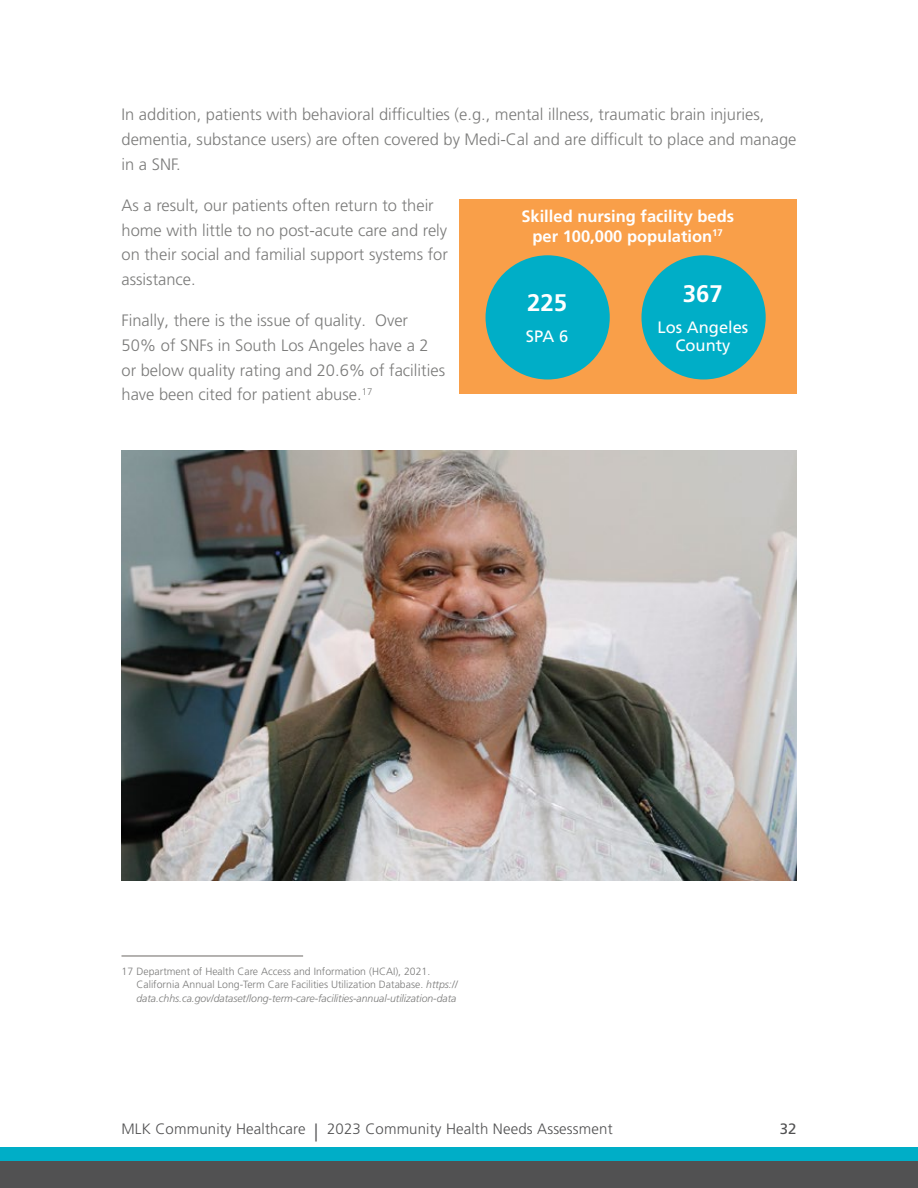
<style>
.page{position:relative;width:918px;height:1188px;background:#fff}
.page>*{position:absolute;margin:0;border:0;box-sizing:border-box;transform-origin:0 0}
.t1{font:700 24px "Frutiger LT Pro";color:#fff}
.t2{font:300 16.5px/24.8px "Frutiger LT Pro";color:#7b7b7a}
.t3{font:700 16.5px/20.2px "Frutiger LT Pro";color:#fff;text-align:center}
.t4{font:16.5px/18px "Frutiger LT Pro";color:#fff;text-align:center}
.t5{font:300 15px "Frutiger LT Pro";letter-spacing:.01em;color:#515152}
.t6{font:15px "Frutiger LT Pro";color:#515152}
.t7{font:300 10.5px/13.5px "Frutiger LT Pro";color:#7b7b7a}
.s1{font-style:italic}
.s2{font-size:18px}
</style>
<div class="page">
<div style="left:0;top:1148px;width:918px;height:13px;background:#00aec7"></div>
<div style="left:0;top:1161px;width:918px;height:27px;background:#515152"></div>
<div style="left:459px;top:199px;width:337px;height:195px;background:#f99f49"></div>
<div style="left:641px;top:255px;width:125px;height:124px;background:#00aec7;border-radius:50%"></div>
<div style="left:486px;top:255px;width:124px;height:125px;background:#00aec7;border-radius:50%"></div>
<hr style="left:122px;top:956px;width:181px;height:1px;background:#6c6863">
<img style="left:122px;top:450px;width:674px;height:430px">
<p class="t2" style="left:122px;top:102px;width:677px">In addition, patients with behavioral difficulties (e.g., mental illness, traumatic brain injuries, dementia, substance users) are often covered by Medi-Cal and are difficult to place and manage in a SNF.</p>
<p class="t2" style="left:122px;top:193px;width:328px">As a result, our patients often return to their home with little to no post-acute care and rely on their social and familial support systems for assistance.</p>
<p class="t2" style="left:122px;top:308px;width:325px">Finally, there is the issue of quality. Over 50% of SNFs in South Los Angeles have a 2 or below quality rating and 20.6% of facilities have been cited for patient abuse.<sup>17</sup></p>
<p class="t3" style="left:521px;top:206px;width:214px">Skilled nursing facility beds per 100,000 population<sup>17</sup></p>
<h1 class="t1" style="left:683px;top:279px;width:42px">367</h1>
<p class="t4" style="left:658px;top:318px;width:92px">Los Angeles<br>County</p>
<h1 class="t1" style="left:527px;top:288px;width:42px">225</h1>
<p class="t4" style="left:526px;top:327px;width:44px">SPA 6</p>
<p class="t7" style="left:137px;top:964px;width:323px;text-indent:-15px">17 Department of Health Care Access and Information (HCAI), 2021.<br>California Annual Long-Term Care Facilities Utilization Database. <span class="s1">https:// data.chhs.ca.gov/dataset/long-term-care-facilities-annual-utilization-data</span></p>
<p class="t5" style="left:122px;top:1120px;width:493px">MLK Community Healthcare <span class="s2">|</span> 2023 Community Health Needs Assessment</p>
<p class="t6" style="left:780px;top:1120px;width:18px">32</p>
</div>
